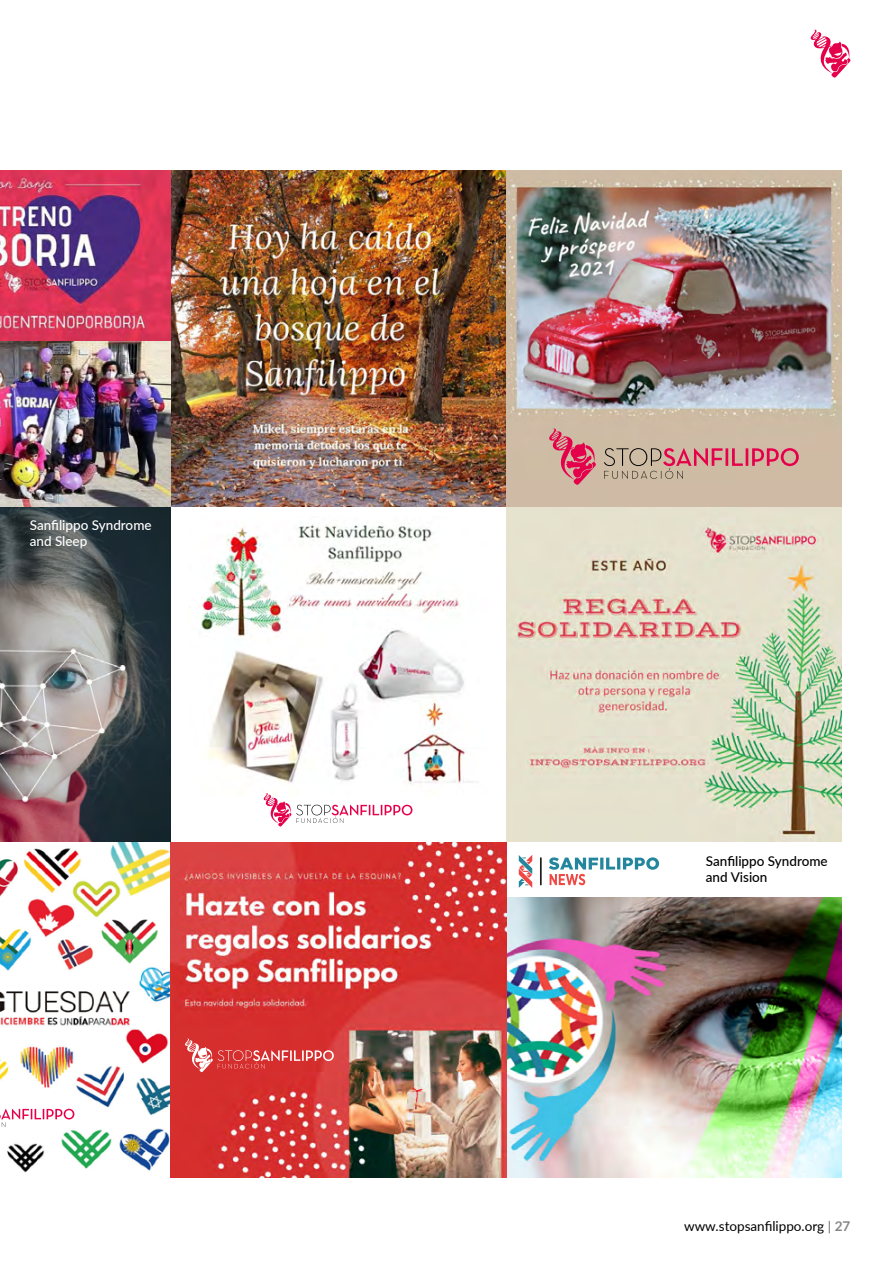
<style>
.page{position:relative;width:893px;height:1263px;background:#fff}
.page>*{position:absolute;margin:0;border:0;box-sizing:border-box;transform-origin:0 0}
.t1{font:500 13.5px/16.2px "Lato";color:#000}
.t2{font:500 13.5px/16.2px "Lato";color:#fff}
.t3{font:13.5px "Lato";color:#000}
.s1{font-weight:300}
.s2{font-weight:700;color:#878787}
</style>
<div class="page">
<svg style="left:810px;top:29px;width:41px;height:49px"></svg>
<img style="left:170px;top:170px;width:336px;height:336px">
<img style="left:506px;top:170px;width:336px;height:672px">
<img style="left:0;top:170px;width:170px;height:1003px">
<img style="left:506px;top:897px;width:336px;height:281px">
<svg style="left:549px;top:857px;width:110px;height:28px"></svg>
<hr style="left:540px;top:857px;width:2px;height:28px;background:#1d1d1b">
<svg style="left:519px;top:855px;width:13px;height:33px"></svg>
<svg style="left:0;top:1109px;width:74px;height:18px"></svg>
<img style="left:170px;top:842px;width:336px;height:336px">
<svg style="left:184px;top:1038px;width:150px;height:35px;background:#db4b4a"></svg>
<svg style="left:604px;top:448px;width:195px;height:31px;background:#c9988f"></svg>
<svg style="left:547px;top:428px;width:50px;height:58px;background:#d48088"></svg>
<img style="left:200px;top:523px;width:273px;height:261px">
<svg style="left:263px;top:793px;width:149px;height:34px"></svg>
<p class="t2" style="left:30px;top:516px;width:123px">Sanfilippo Syndrome and Sleep</p>
<p class="t1" style="left:706px;top:852px;width:123px">Sanfilippo Syndrome and Vision</p>
<p class="t3" style="left:684px;top:1217px;width:168px">www.stopsanfilippo.org <span class="s1">|</span> <span class="s2">27</span></p>
</div>
